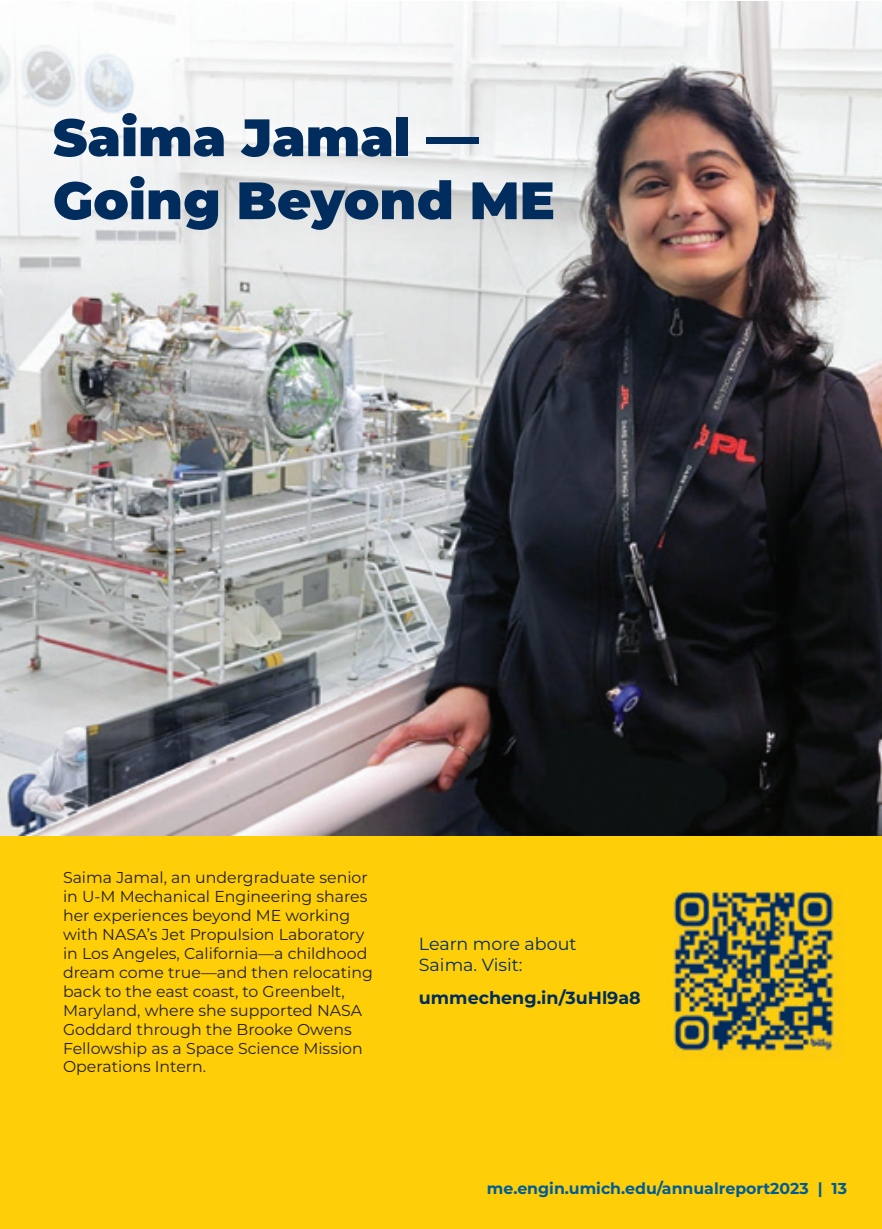
<style>
.page{position:relative;width:882px;height:1229px;background:#fff}
.page>*{position:absolute;margin:0;border:0;box-sizing:border-box;transform-origin:0 0}
.t1{font:900 52.5px/63px "Montserrat";color:#002d5e}
.t2{font:17.5px "Montserrat";color:#002d5e}
.t3{font:700 17.5px "Montserrat";color:#002d5e}
.t4{font:15.75px/18.9px "Montserrat";color:#231f20}
.t5{font:700 15.75px "Montserrat";color:#005c97}
</style>
<div class="page">
<div style="left:0;top:835px;width:882px;height:393px;background:#fece08"></div>
<img style="left:0;top:2px;width:882px;height:833px">
<div style="left:0;top:50px;width:8px;height:637px;background:#231f20;opacity:.3"></div>
<img style="left:673px;top:891px;width:169px;height:168px">
<p class="t1" style="left:53px;top:103px;width:504px">Saima Jamal —<br>Going Beyond ME</p>
<p class="t4" style="left:63px;top:867px;width:311px">Saima Jamal, an undergraduate senior in U-M Mechanical Engineering shares her experiences beyond ME working with NASA’s Jet Propulsion Laboratory in Los Angeles, California—a childhood dream come true—and then relocating back to the east coast, to Greenbelt, Maryland, where she supported NASA Goddard through the Brooke Owens Fellowship as a Space Science Mission Operations Intern.</p>
<p class="t2" style="left:419px;top:931px;width:159px">Learn more about</p>
<p class="t2" style="left:419px;top:952px;width:105px">Saima. Visit:</p>
<p class="t3" style="left:419px;top:985px;width:223px">ummecheng.in/3uHl9a8</p>
<p class="t5" style="left:487px;top:1177px;width:362px">me.engin.umich.edu/annualreport2023 | 13</p>
</div>
